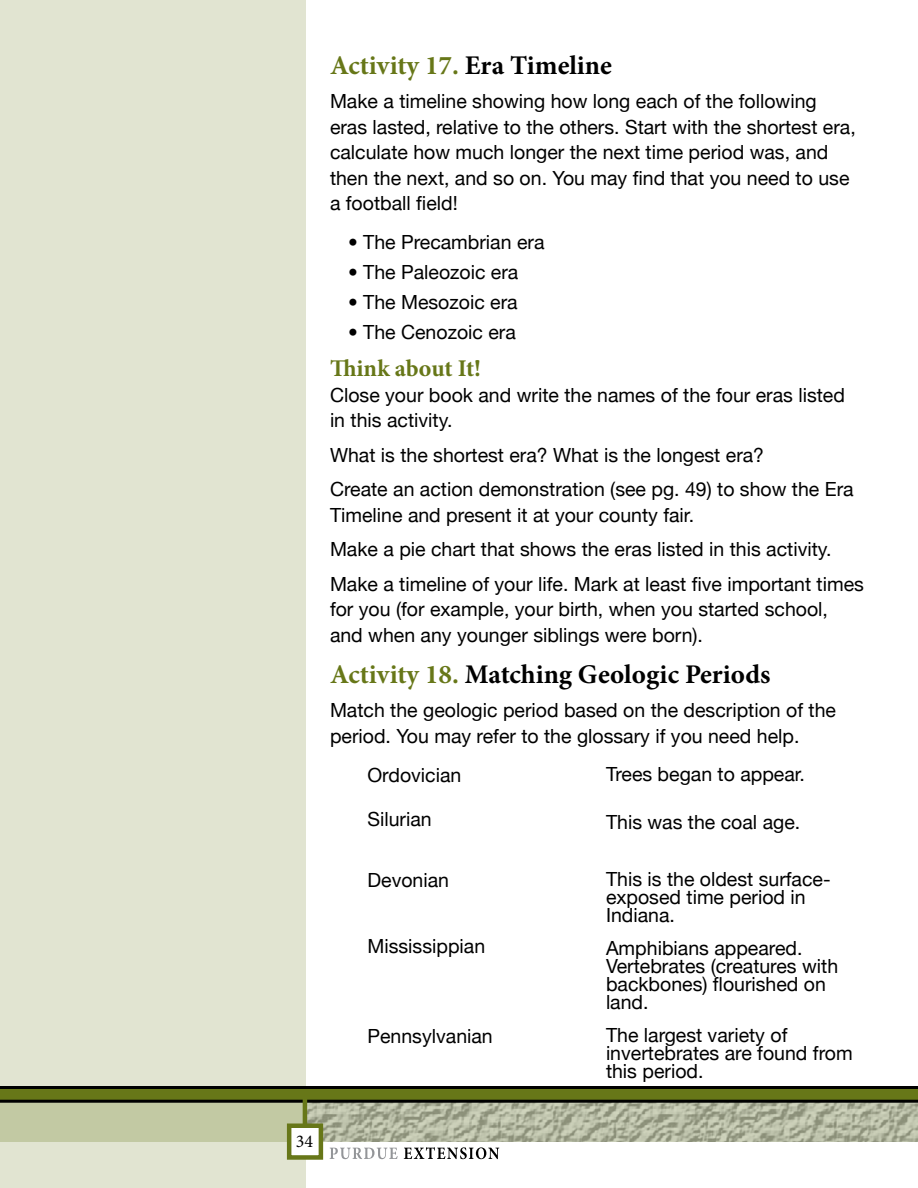
<style>
.page{position:relative;width:918px;height:1188px;background:#fff}
.page>*{position:absolute;margin:0;border:0;box-sizing:border-box;transform-origin:0 0}
.t1{font:700 27px "Minion Pro";color:#000}
.t2{font:700 27px "Minion Pro";color:#677718}
.t3{font:700 24px "Minion Pro";color:#677718}
.t4{font:19.5px/25.5px "Helvetica Neue";color:#000}
.t5{font:18px "Minion Pro";color:#000}
.s1{color:#000}
.s2{color:#677718}
</style>
<div class="page">
<div style="left:0;top:0;width:306px;height:1188px;background:#e1e4d1"></div>
<svg style="left:0;top:1103px;width:917px;height:38px;background:#b6bb9f"></svg>
<hr style="left:303px;top:1098px;width:4px;height:28px;background:#677718">
<div style="left:289px;top:1126px;width:32px;height:31px;background:#fff"></div>
<div style="left:287px;top:1124px;width:36px;height:36px;border:4px solid #677718"></div>
<svg style="left:330px;top:1148px;width:68px;height:11px"></svg>
<svg style="left:404px;top:1147px;width:95px;height:12px"></svg>
<hr style="left:917px;top:1096px;width:1px;height:45px;background:#677718">
<svg style="left:0;top:1086px;width:918px;height:17px;background:#444e11"></svg>
<h1 class="t2" style="left:330px;top:46px;width:283px">Activity 17. <span class="s1">Era Timeline</span></h1>
<p class="t4" style="left:330px;top:88px;width:527px">Make a timeline showing how long each of the following eras lasted, relative to the others. Start with the shortest era, calculate how much longer the next time period was, and then the next, and so on. You may find that you need to use a football field!</p>
<p class="t4" style="left:348px;top:229px;width:198px">• The Precambrian era</p>
<p class="t4" style="left:348px;top:259px;width:172px">• The Paleozoic era</p>
<p class="t4" style="left:348px;top:289px;width:171px">• The Mesozoic era</p>
<p class="t4" style="left:348px;top:319px;width:169px">• The Cenozoic era</p>
<p class="t3" style="left:330px;top:351px;width:153px">Think about It!</p>
<p class="t4" style="left:330px;top:382px;width:517px">Close your book and write the names of the four eras listed in this activity.</p>
<p class="t4" style="left:330px;top:437px;width:525px;line-height:34.5px">What is the shortest era? What is the longest era?<br>Create an action demonstration (see pg. 49) to show the Era</p>
<p class="t4" style="left:330px;top:497px;width:535px;line-height:34.5px">Timeline and present it at your county fair.<br>Make a pie chart that shows the eras listed in this activity.<br>Make a timeline of your life. Mark at least five important times</p>
<p class="t4" style="left:330px;top:596px;width:500px">for you (for example, your birth, when you started school, and when any younger siblings were born).</p>
<h1 class="t1" style="left:330px;top:655px;width:442px"><span class="s2">Activity 18.</span> Matching Geologic Periods</h1>
<p class="t4" style="left:330px;top:697px;width:508px">Match the geologic period based on the description of the period. You may refer to the glossary if you need help.</p>
<p class="t4" style="left:606px;top:761px;width:201px">Trees began to appear.</p>
<p class="t4" style="left:606px;top:809px;width:196px">This was the coal age.</p>
<p class="t4" style="left:606px;top:870px;width:226px;line-height:18px">This is the oldest surface&shy;exposed time period in<br>Indiana.</p>
<p class="t4" style="left:606px;top:939px;width:234px;line-height:18px">Amphibians appeared.<br>Vertebrates (creatures with backbones) flourished on land.</p>
<p class="t4" style="left:606px;top:1025px;width:248px;line-height:18px">The largest variety of invertebrates are found from this period.</p>
<p class="t4" style="left:368px;top:762px;width:95px">Ordovician</p>
<p class="t4" style="left:368px;top:806px;width:66px">Silurian</p>
<p class="t4" style="left:368px;top:867px;width:83px">Devonian</p>
<p class="t4" style="left:368px;top:933px;width:119px">Mississippian</p>
<p class="t4" style="left:368px;top:1023px;width:127px">Pennsylvanian</p>
<p class="t5" style="left:296px;top:1129px;width:10px">34</p>
</div>
